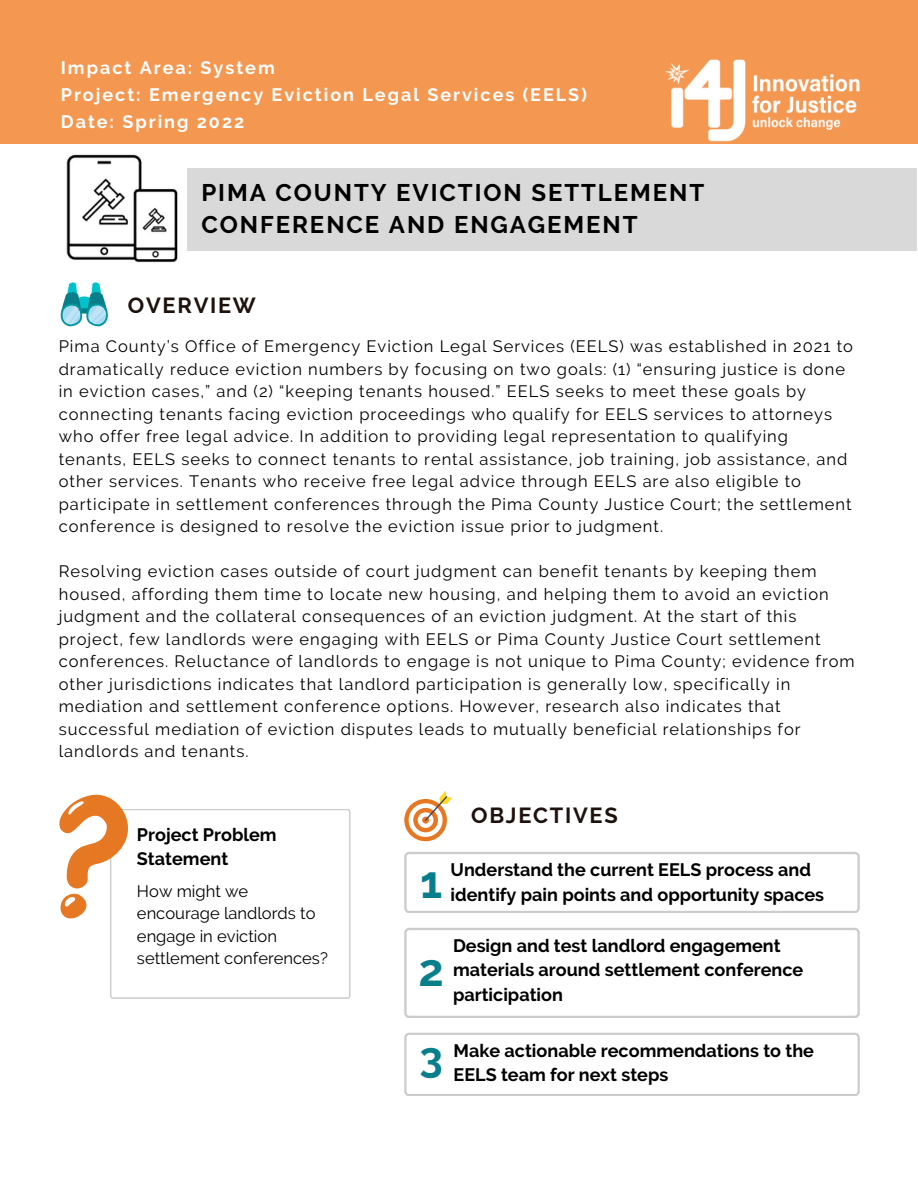
<style>
.page{position:relative;width:918px;height:1188px;background:#fff}
.page>*{position:absolute;margin:0;border:0;box-sizing:border-box;transform-origin:0 0}
.t1{font:700 45px/88.3px "Raleway";color:#087e8b}
.t2{font:700 42px "Raleway";color:#087e8b}
.t3{font:700 24px/31.5px "Raleway";letter-spacing:.08em;color:#000}
.t4{font:700 21.75px "Raleway";letter-spacing:.08em;color:#1e120d}
.t5{font:700 18px/24.8px "Raleway";color:#000}
.t6{font:700 18px/27px "Raleway";letter-spacing:.11em;color:#fff}
.t7{font:16.5px/22.5px "Raleway";letter-spacing:.06em;color:#000}
.t8{font:16.5px/22.5px "Raleway";color:#000}
</style>
<div class="page">
<svg style="left:110px;top:809px;width:240px;height:190px"></svg>
<svg style="left:404px;top:852px;width:456px;height:61px"></svg>
<svg style="left:404px;top:928px;width:456px;height:90px"></svg>
<svg style="left:404px;top:1033px;width:456px;height:63px"></svg>
<div style="left:0;top:0;width:918px;height:144px;background:#f49751"></div>
<div style="left:187px;top:168px;width:730px;height:82px;background:#d9d9d9"></div>
<svg style="left:404px;top:791px;width:49px;height:50px"></svg>
<svg style="left:60px;top:282px;width:48px;height:44px"></svg>
<svg style="left:59px;top:794px;width:78px;height:131px"></svg>
<img style="left:66px;top:154px;width:112px;height:109px">
<img style="left:665px;top:59px;width:195px;height:83px">
<p class="t6" style="left:61px;top:54px;width:528px">Impact Area: System<br>Project: Emergency Eviction Legal Services (EELS)<br>Date: Spring 2022</p>
<h3 class="t3" style="left:201px;top:177px;width:504px">PIMA COUNTY EVICTION SETTLEMENT<br>CONFERENCE AND ENGAGEMENT</h3>
<h3 class="t4" style="left:128px;top:292px;width:129px">OVERVIEW</h3>
<p class="t7" style="left:59px;top:335px;width:796px">Pima County’s Office of Emergency Eviction Legal Services (EELS) was established in 2021 to dramatically reduce eviction numbers by focusing on two goals: (1) “ensuring justice is done in eviction cases,” and (2) “keeping tenants housed.” EELS seeks to meet these goals by connecting tenants facing eviction proceedings who qualify for EELS services to attorneys who offer free legal advice. In addition to providing legal representation to qualifying tenants, EELS seeks to connect tenants to rental assistance, job training, job assistance, and other services. Tenants who receive free legal advice through EELS are also eligible to participate in settlement conferences through the Pima County Justice Court; the settlement conference is designed to resolve the eviction issue prior to judgment.</p>
<p class="t7" style="left:59px;top:560px;width:798px">Resolving eviction cases outside of court judgment can benefit tenants by keeping them housed, affording them time to locate new housing, and helping them to avoid an eviction judgment and the collateral consequences of an eviction judgment. At the start of this project, few landlords were engaging with EELS or Pima County Justice Court settlement conferences. Reluctance of landlords to engage is not unique to Pima County; evidence from other jurisdictions indicates that landlord participation is generally low, specifically in mediation and settlement conference options. However, research also indicates that successful mediation of eviction disputes leads to mutually beneficial relationships for landlords and tenants.</p>
<p class="t5" style="left:137px;top:822px;width:141px">Project Problem<br>Statement</p>
<p class="t8" style="left:137px;top:880px;width:192px">How might we encourage landlords to engage in eviction settlement conferences?</p>
<h3 class="t4" style="left:471px;top:803px;width:148px">OBJECTIVES</h3>
<h1 class="t1" style="left:419px;top:838px;width:27px">1<br>2</h1>
<p class="t5" style="left:451px;top:857px;width:375px">Understand the current EELS process and identify pain points and opportunity spaces</p>
<p class="t5" style="left:453px;top:933px;width:352px">Design and test landlord engagement materials around settlement conference participation</p>
<h2 class="t2" style="left:420px;top:1033px;width:25px">3</h2>
<p class="t5" style="left:454px;top:1038px;width:362px">Make actionable recommendations to the<br>EELS team for next steps</p>
</div>
